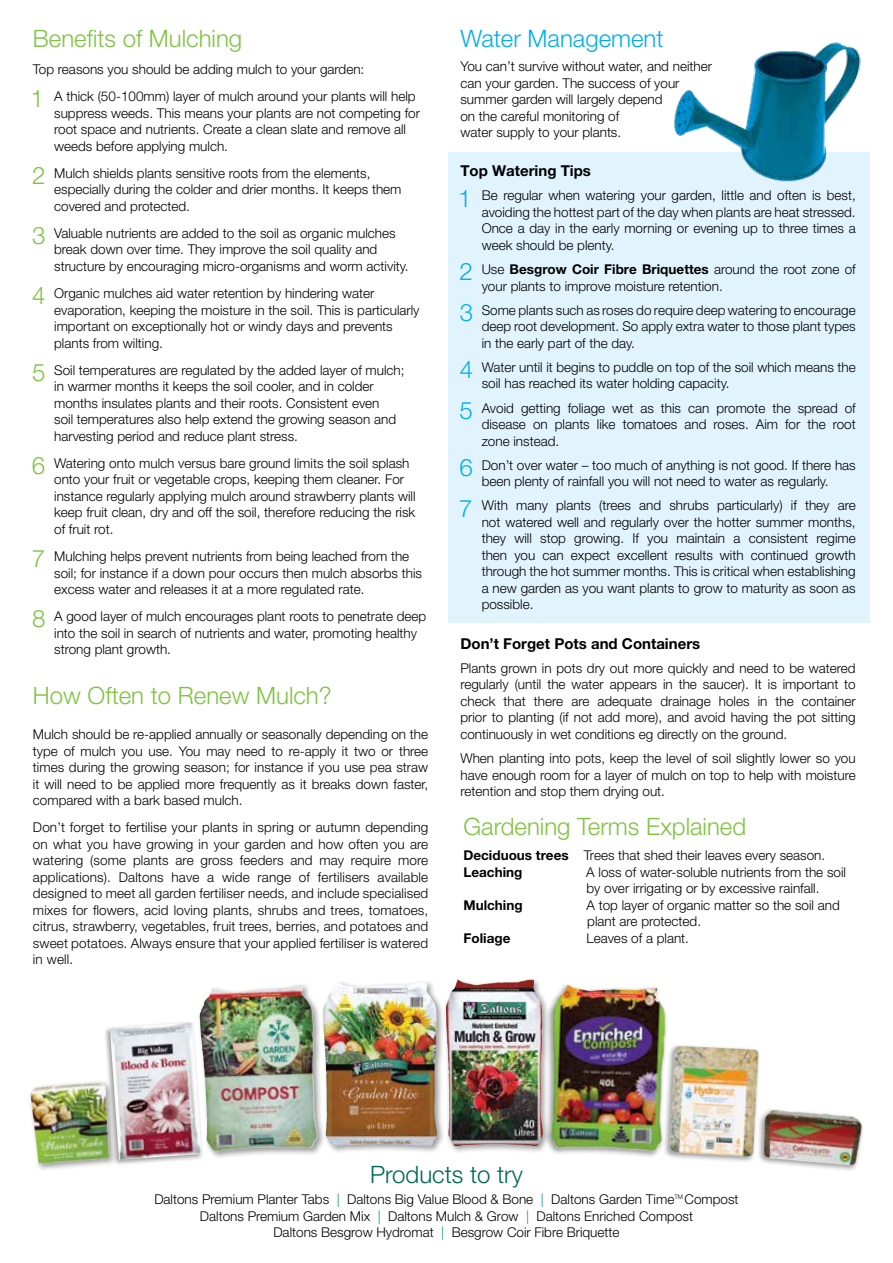
<style>
.page{position:relative;width:893px;height:1263px;background:#fff}
.page>*{position:absolute;margin:0;border:0;box-sizing:border-box;transform-origin:0 0}
.t1{font:300 24px "Helvetica Neue LT Pro";color:#80c342}
.t2{font:300 24px "Helvetica Neue LT Pro";color:#00aeef}
.t3{font:300 24px "Helvetica Neue LT Pro";color:#006953}
.t4{font:700 15px "Helvetica Neue LT Pro";color:#000}
.t5{font:300 13.5px/16.5px "Helvetica Neue LT Pro";color:#000}
.t6{font:700 13.5px "Helvetica Neue LT Pro";color:#000}
.s1{font-size:24.15px;color:#80c342}
.s2{font-size:24.15px;color:#00aeef}
.s3{font-weight:700}
.s4{color:#009b7a}
</style>
<div class="page">
<div style="left:448px;top:153px;width:422px;height:470px;background:#e1f4fd"></div>
<div style="left:320px;top:979px;width:125px;height:175px;background:#000;opacity:.4"></div>
<img style="left:325px;top:982px;width:112px;height:164px">
<div style="left:443px;top:977px;width:108px;height:177px;background:#000;opacity:.4"></div>
<img style="left:446px;top:979px;width:97px;height:167px">
<div style="left:197px;top:982px;width:128px;height:177px;background:#000;opacity:.4"></div>
<img style="left:200px;top:985px;width:102px;height:160px">
<div style="left:28px;top:1079px;width:89px;height:93px;background:#000;opacity:.4"></div>
<img style="left:30px;top:1082px;width:73px;height:82px">
<div style="left:663px;top:1043px;width:98px;height:121px;background:#000;opacity:.4"></div>
<img style="left:669px;top:1046px;width:90px;height:111px">
<div style="left:103px;top:1020px;width:101px;height:146px;background:#000;opacity:.4"></div>
<img style="left:110px;top:1022px;width:92px;height:138px">
<div style="left:544px;top:982px;width:125px;height:176px;background:#000;opacity:.4"></div>
<img style="left:551px;top:984px;width:111px;height:167px">
<div style="left:756px;top:1107px;width:108px;height:65px;background:#000;opacity:.4"></div>
<img style="left:764px;top:1110px;width:98px;height:55px">
<img style="left:666px;top:42px;width:202px;height:140px">
<h1 class="t1" style="left:33px;top:24px;width:211px">Benefits of Mulching</h1>
<p class="t5" style="left:31px;top:55px;width:386px;line-height:27.2px">Top reasons you should be adding mulch to your garden:<br><span class="s1">1</span> A thick (50-100mm) layer of mulch around your plants will help</p>
<p class="t5" style="left:54px;top:104px;width:367px">suppress weeds. This means your plants are not competing for root space and nutrients. Create a clean slate and remove all weeds before applying mulch.</p>
<p class="t5" style="left:54px;top:164px;width:349px;text-indent:-22px"><span class="s1">2</span> Mulch shields plants sensitive roots from the elements, especially during the colder and drier months. It keeps them covered and protected.</p>
<p class="t5" style="left:54px;top:225px;width:356px;text-indent:-22px"><span class="s1">3</span> Valuable nutrients are added to the soil as organic mulches break down over time. They improve the soil quality and structure by encouraging micro-organisms and worm activity.</p>
<p class="t5" style="left:54px;top:285px;width:367px;text-indent:-22px"><span class="s1">4</span> Organic mulches aid water retention by hindering water evaporation, keeping the moisture in the soil. This is particularly important on exceptionally hot or windy days and prevents plants from wilting.</p>
<p class="t5" style="left:54px;top:361px;width:352px;text-indent:-22px"><span class="s1">5</span> Soil temperatures are regulated by the added layer of mulch; in warmer months it keeps the soil cooler, and in colder months insulates plants and their roots. Consistent even<br>soil temperatures also help extend the growing season and harvesting period and reduce plant stress.</p>
<p class="t5" style="left:54px;top:454px;width:363px;text-indent:-22px"><span class="s1">6</span> Watering onto mulch versus bare ground limits the soil splash onto your fruit or vegetable crops, keeping them cleaner. For instance regularly applying mulch around strawberry plants will keep fruit clean, dry and off the soil, therefore reducing the risk of fruit rot.</p>
<p class="t5" style="left:54px;top:548px;width:369px;text-indent:-22px"><span class="s1">7</span> Mulching helps prevent nutrients from being leached from the soil; for instance if a down pour occurs then mulch absorbs this excess water and releases it at a more regulated rate.</p>
<p class="t5" style="left:54px;top:608px;width:374px;text-indent:-22px"><span class="s1">8</span> A good layer of mulch encourages plant roots to penetrate deep into the soil in search of nutrients and water, promoting healthy strong plant growth.</p>
<h1 class="t1" style="left:33px;top:680px;width:300px">How Often to Renew Mulch?</h1>
<p class="t5" style="left:33px;top:726px;width:397px;text-align:justify">Mulch should be re-applied annually or seasonally depending on the type of mulch you use. You may need to re-apply it two or three times during the growing season; for instance if you use pea straw it will need to be applied more frequently as it breaks down faster, compared with a bark based mulch.</p>
<p class="t5" style="left:33px;top:819px;width:397px;text-align:justify">Don’t forget to fertilise your plants in spring or autumn depending on what you have growing in your garden and how often you are watering (some plants are gross feeders and may require more applications). Daltons have a wide range of fertilisers available designed to meet all garden fertiliser needs, and include specialised mixes for flowers, acid loving plants, shrubs and trees, tomatoes, citrus, strawberry, vegetables, fruit trees, berries, and potatoes and sweet potatoes. Always ensure that your applied fertiliser is watered in well.</p>
<h1 class="t2" style="left:460px;top:24px;width:205px">Water Management</h1>
<p class="t5" style="left:460px;top:58px;width:253px">You can’t survive without water, and neither can your garden. The success of your summer garden will largely depend<br>on the careful monitoring of<br>water supply to your plants.</p>
<p class="t4" style="left:460px;top:162px;width:132px">Top Watering Tips</p>
<p class="t5" style="left:482px;top:187px;width:376px;text-align:justify;text-indent:-24px"><span class="s2">1</span> Be regular when watering your garden, little and often is best, avoiding the hottest part of the day when plants are heat stressed.<br>Once a day in the early morning or evening up to three times a week should be plenty.</p>
<p class="t5" style="left:482px;top:261px;width:375px;text-indent:-22px"><span class="s2">2</span> Use <span class="s3">Besgrow Coir Fibre Briquettes</span> around the root zone of your plants to improve moisture retention.</p>
<p class="t5" style="left:482px;top:301px;width:375px;text-align:justify;text-indent:-22px"><span class="s2">3</span> Some plants such as roses do require deep watering to encourage deep root development. So apply extra water to those plant types in the early part of the day.</p>
<p class="t5" style="left:482px;top:359px;width:376px;text-indent:-22px"><span class="s2">4</span> Water until it begins to puddle on top of the soil which means the soil has reached its water holding capacity.</p>
<p class="t5" style="left:482px;top:399px;width:376px;text-align:justify;text-indent:-22px"><span class="s2">5</span> Avoid getting foliage wet as this can promote the spread of disease on plants like tomatoes and roses. Aim for the root zone instead.</p>
<p class="t5" style="left:459px;top:456px;width:398px;text-align:center"><span class="s2">6</span> Don’t over water – too much of anything is not good. If there has been plenty of rainfall you will not need to water as regularly.</p>
<p class="t5" style="left:482px;top:497px;width:376px;text-align:justify;text-indent:-22px"><span class="s2">7</span> With many plants (trees and shrubs particularly) if they are not watered well and regularly over the hotter summer months, they will stop growing. If you maintain a consistent regime then you can expect excellent results with continued growth through the hot summer months. This is critical when establishing a new garden as you want plants to grow to maturity as soon as possible.</p>
<p class="t4" style="left:460px;top:634px;width:241px">Don’t Forget Pots and Containers</p>
<p class="t5" style="left:460px;top:659px;width:397px;text-align:justify">Plants grown in pots dry out more quickly and need to be watered regularly (until the water appears in the saucer). It is important to check that there are adequate drainage holes in the container prior to planting (if not add more), and avoid having the pot sitting continuously in wet conditions eg directly on the ground.</p>
<p class="t5" style="left:460px;top:750px;width:397px;text-align:justify">When planting into pots, keep the level of soil slightly lower so you have enough room for a layer of mulch on top to help with moisture retention and stop them drying out.</p>
<h1 class="t1" style="left:463px;top:812px;width:284px">Gardening Terms Explained</h1>
<p class="t5" style="left:463px;top:847px;width:363px"><span class="s3">Deciduous trees</span> Trees that shed their leaves every season.<br><span class="s3">Leaching</span></p>
<p class="t5" style="left:586px;top:863px;width:261px">A loss of water-soluble nutrients from the soil by over irrigating or by excessive rainfall.</p>
<p class="t6" style="left:463px;top:897px;width:61px">Mulching</p>
<p class="t5" style="left:586px;top:896px;width:255px">A top layer of organic matter so the soil and plant are protected.</p>
<p class="t6" style="left:463px;top:930px;width:48px">Foliage</p>
<p class="t5" style="left:586px;top:929px;width:104px">Leaves of a plant.</p>
<h1 class="t3" style="left:370px;top:1160px;width:154px">Products to try</h1>
<p class="t5" style="left:154px;top:1191px;width:586px;text-align:center">Daltons Premium Planter Tabs <span class="s4">|</span> Daltons Big Value Blood &amp; Bone <span class="s4">|</span> Daltons Garden Time<sup>TM</sup> Compost<br>Daltons Premium Garden Mix <span class="s4">|</span> Daltons Mulch &amp; Grow <span class="s4">|</span> Daltons Enriched Compost<br>Daltons Besgrow Hydromat <span class="s4">|</span> Besgrow Coir Fibre Briquette</p>
</div>
